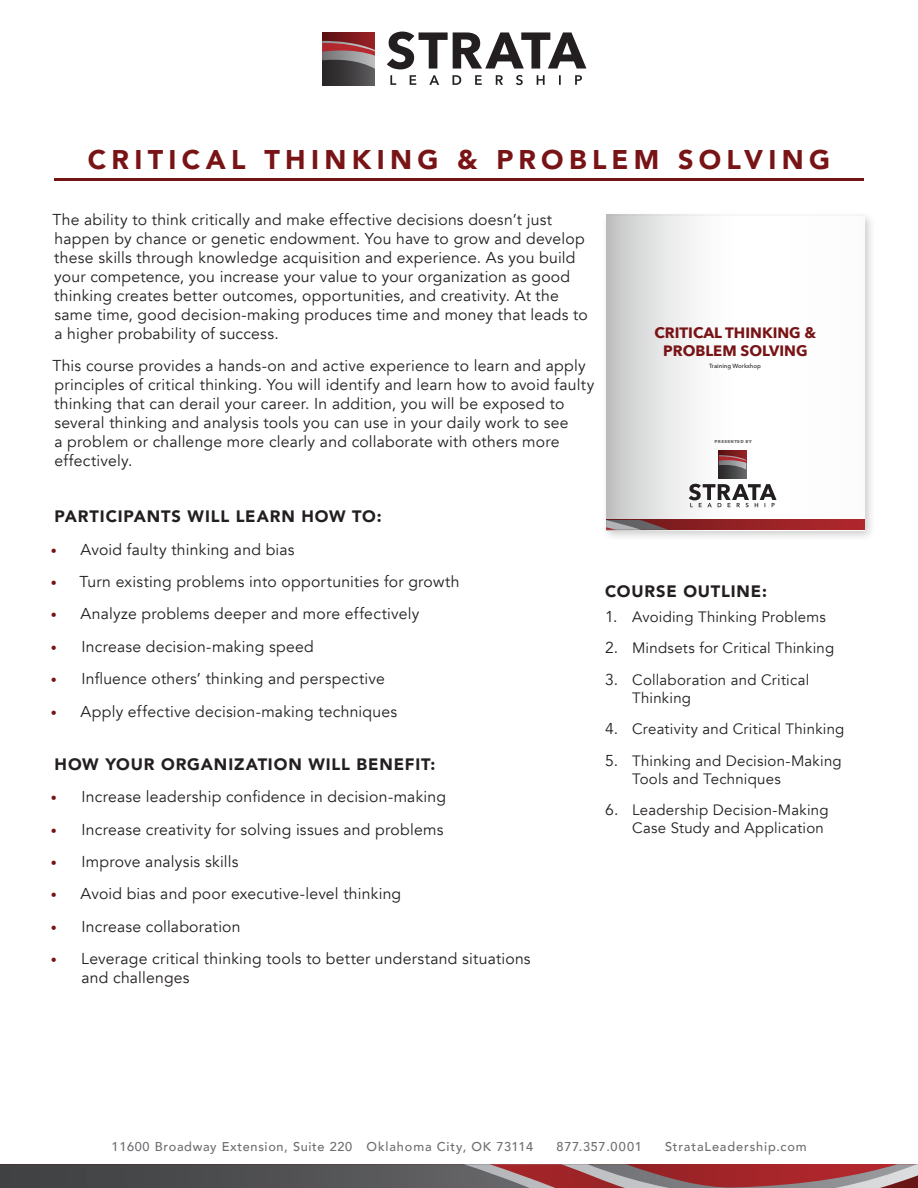
<style>
.page{position:relative;width:918px;height:1188px;background:#fff}
.page>*{position:absolute;margin:0;border:0;box-sizing:border-box;transform-origin:0 0}
.t1{font:900 27px "Avenir";letter-spacing:.195em;color:#791416}
.t2{font:900 16.5px "Avenir";letter-spacing:.05em;color:#231f20}
.t3{font:15.75px/18.9px "Avenir";letter-spacing:.015em;color:#231f20}
.t4{font:900 15.3px "Avenir";color:#7a1317}
.t5{font:15px/18px "Avenir";letter-spacing:.015em;color:#231f20}
.t6{font:700 15px/18px "Avenir Next";color:#791416;text-align:center}
.t7{font:500 12.75px "Avenir";letter-spacing:.05em;color:#6d6e71}
.t8{font:500 6px "Avenir";color:#231f20}
.t9{font:500 6px "Avenir Next";color:#231f20}
.t10{font:800 4.35px "Avenir Next";letter-spacing:.085em;color:#231f20}
.s1{font-size:12px;color:#791416}
.s2{font-size:15.75px}
</style>
<div class="page">
<div style="left:322px;top:32px;width:53px;height:40px;background:linear-gradient(to right,#591113,#9b2126)"></div>
<div style="left:322px;top:56px;width:53px;height:29px;background:linear-gradient(to right,#242021,#5c5a5c)"></div>
<svg style="left:322px;top:41px;width:53px;height:28px"></svg>
<svg style="left:387px;top:32px;width:199px;height:53px"></svg>
<hr style="left:54px;top:179px;width:810px;height:2px;background:#741515">
<svg style="left:0;top:1164px;width:918px;height:24px;background:#755356"></svg>
<div style="left:601px;top:212px;width:276px;height:330px;background:#231f20;opacity:.75"></div>
<svg style="left:606px;top:216px;width:259px;height:315px"></svg>
<svg style="left:668px;top:520px;width:197px;height:10px;background:#982226"></svg>
<svg style="left:606px;top:520px;width:62px;height:10px"></svg>
<svg style="left:719px;top:451px;width:27px;height:4px"></svg>
<svg style="left:719px;top:470px;width:27px;height:8px"></svg>
<svg style="left:719px;top:455px;width:27px;height:15px"></svg>
<svg style="left:689px;top:484px;width:88px;height:23px"></svg>
<p class="t1" style="left:88px;top:137px;width:744px">CRITICAL THINKING &amp; PROBLEM SOLVING</p>
<p class="t3" style="left:52px;top:211px;width:537px">The ability to think critically and make effective decisions doesn’t just happen by chance or genetic endowment. You have to grow and develop these skills through knowledge acquisition and experience. As you build your competence, you increase your value to your organization as good thinking creates better outcomes, opportunities, and creativity. At the same time, good decision-making produces time and money that leads to a higher probability of success.</p>
<p class="t3" style="left:52px;top:356px;width:543px">This course provides a hands-on and active experience to learn and apply principles of critical thinking. You will identify and learn how to avoid faulty thinking that can derail your career. In addition, you will be exposed to several thinking and analysis tools you can use in your daily work to see<br>a problem or challenge more clearly and collaborate with others more effectively.</p>
<p class="t6" style="left:654px;top:324px;width:163px">CRITICAL THINKING &amp;<br>PROBLEM SOLVING</p>
<p class="t9" style="left:709px;top:361px;width:53px">Training Workshop</p>
<p class="t4" style="left:650px;top:335px;width:173px">MANAGING CONFLICT</p>
<p class="t8" style="left:710px;top:361px;width:54px">Training Workshop</p>
<p class="t10" style="left:715px;top:439px;width:39px">PRESENTED BY</p>
<p class="t2" style="left:55px;top:502px;width:329px">PARTICIPANTS WILL LEARN HOW TO:</p>
<p class="t3" style="left:51px;top:540px;width:245px"><span class="s1">•</span> Avoid faulty thinking and bias</p>
<p class="t3" style="left:51px;top:572px;width:410px"><span class="s1">•</span> Turn existing problems into opportunities for growth</p>
<p class="t3" style="left:51px;top:605px;width:370px"><span class="s1">•</span> Analyze problems deeper and more effectively</p>
<p class="t3" style="left:51px;top:637px;width:265px"><span class="s1">•</span> Increase decision-making speed</p>
<p class="t3" style="left:51px;top:670px;width:336px"><span class="s1">•</span> Influence others’ thinking and perspective</p>
<p class="t3" style="left:51px;top:702px;width:348px"><span class="s1">•</span> Apply effective decision-making techniques</p>
<p class="t2" style="left:55px;top:750px;width:382px">HOW YOUR ORGANIZATION WILL BENEFIT:</p>
<p class="t3" style="left:51px;top:788px;width:397px"><span class="s1">•</span> Increase leadership confidence in decision-making</p>
<p class="t3" style="left:51px;top:820px;width:394px"><span class="s1">•</span> Increase creativity for solving issues and problems</p>
<p class="t3" style="left:51px;top:852px;width:189px"><span class="s1">•</span> Improve analysis skills</p>
<p class="t3" style="left:51px;top:885px;width:352px"><span class="s1">•</span> Avoid bias and poor executive-level thinking</p>
<p class="t3" style="left:51px;top:917px;width:191px"><span class="s1">•</span> Increase collaboration</p>
<p class="t3" style="left:81px;top:950px;width:451px;text-indent:-31px"><span class="s1">•</span> Leverage critical thinking tools to better understand situations and challenges</p>
<p class="t2" style="left:605px;top:577px;width:163px">COURSE OUTLINE:</p>
<p class="t5" style="left:605px;top:608px;width:222px"><span class="s2">1.</span> Avoiding Thinking Problems</p>
<p class="t5" style="left:605px;top:640px;width:231px"><span class="s2">2.</span> Mindsets for Critical Thinking</p>
<p class="t5" style="left:632px;top:671px;width:179px;text-indent:-27px"><span class="s2">3.</span> Collaboration and Critical<br>Thinking</p>
<p class="t5" style="left:605px;top:721px;width:241px"><span class="s2">4.</span> Creativity and Critical Thinking</p>
<p class="t5" style="left:632px;top:752px;width:211px;text-indent:-27px"><span class="s2">5.</span> Thinking and Decision-Making<br>Tools and Techniques</p>
<p class="t5" style="left:632px;top:802px;width:198px;text-indent:-27px"><span class="s2">6.</span> Leadership Decision-Making<br>Case Study and Application</p>
<p class="t7" style="left:112px;top:1136px;width:423px">11600 Broadway Extension, Suite 220 Oklahoma City, OK 73114</p>
<p class="t7" style="left:557px;top:1136px;width:87px">877.357.0001</p>
<p class="t7" style="left:665px;top:1136px;width:143px">StrataLeadership.com</p>
</div>
